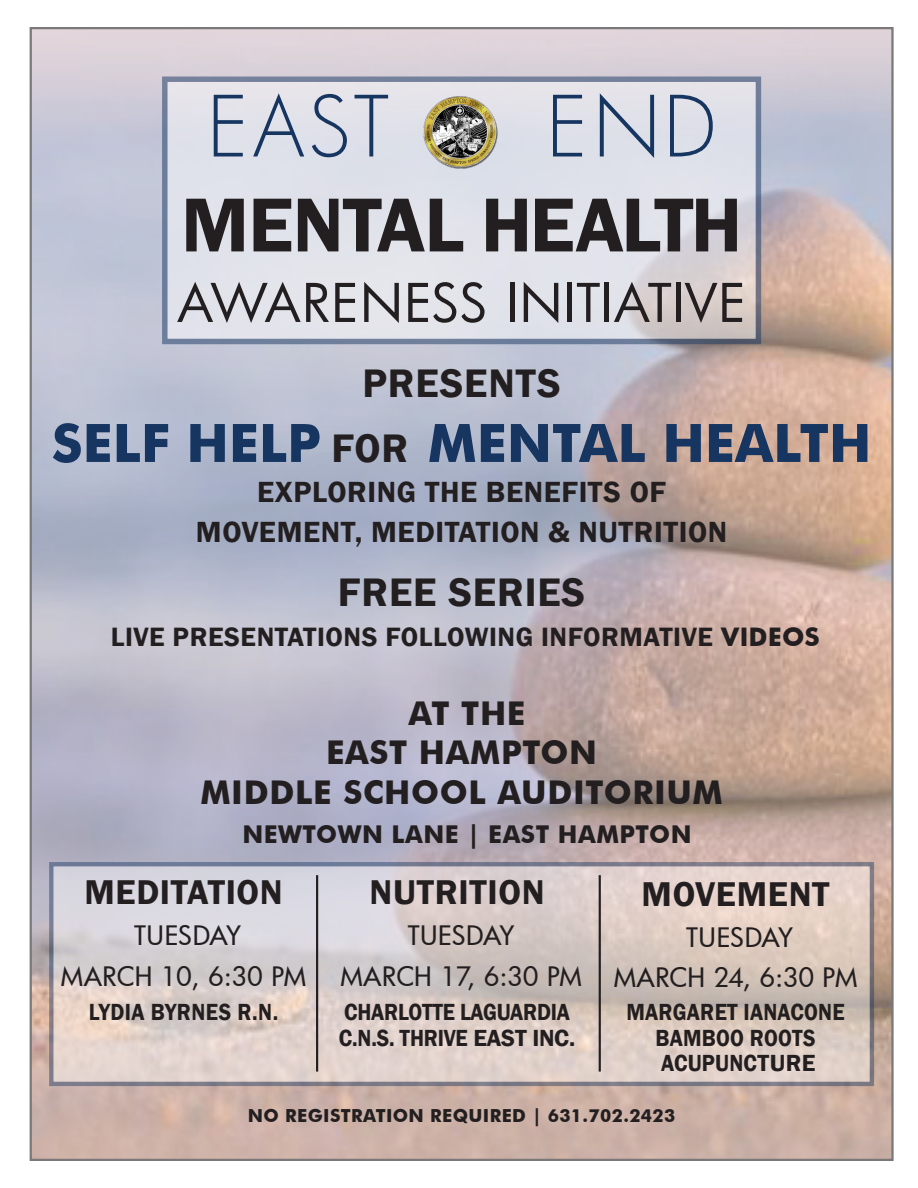
<style>
.page{position:relative;width:918px;height:1188px;background:#fff}
.page>*{position:absolute;margin:0;border:0;box-sizing:border-box;transform-origin:0 0}
.t1{font:300 81.9px "Futura";letter-spacing:.035em;color:#163560}
.t2{font:600 79.05px "Franklin Gothic";letter-spacing:-.02em;color:#231f20}
.t3{font:700 53.1px "Futura BT";color:#163560}
.t4{font:51.9px "Futura";letter-spacing:.01em;color:#231f20}
.t5{font:600 40.95px "Franklin Gothic";letter-spacing:.02em;color:#231f20}
.t6{font:600 35.4px "Franklin Gothic";letter-spacing:.02em;color:#231f20}
.t7{font:700 32.7px/39.3px "Futura BT";letter-spacing:.02em;color:#231f20;text-align:center}
.t8{font:600 30px "Franklin Gothic";letter-spacing:.02em;color:#231f20}
.t9{font:600 27.3px "Franklin Gothic";letter-spacing:.02em;color:#231f20}
.t10{font:500 26.25px/40.8px "Futura";letter-spacing:.02em;color:#231f20;text-align:center}
.t11{font:700 24.6px "Futura BT";letter-spacing:.02em;color:#231f20}
.t12{font:600 24px/25.5px "Franklin Gothic";letter-spacing:.01em;color:#231f20;text-align:center;scale:.9 1}
.t13{font:600 24px/25.5px "Franklin Gothic";letter-spacing:-.01em;color:#231f20;scale:.9 1}
.t14{font:700 18px "Futura BT";letter-spacing:.02em;color:#231f20}
.s1{font-family:"Franklin Gothic";font-weight:600;font-size:40.95px;color:#231f20}
.s2{font-family:"Futura";font-weight:700;font-size:24.6px}
</style>
<div class="page">
<img style="left:33px;top:30px;width:858px;height:1128px">
<svg style="left:162px;top:76px;width:599px;height:268px;background:#d9dae2"></svg>
<svg style="left:49px;top:862px;width:825px;height:224px;background:#d5c9c6"></svg>
<hr style="left:316px;top:875px;width:2px;height:197px;background:#231f20">
<hr style="left:599px;top:875px;width:2px;height:197px;background:#231f20">
<img style="left:419px;top:90px;width:81px;height:81px">
<p class="t1" style="left:207px;top:71px;width:184px">EAST</p>
<p class="t1" style="left:546px;top:71px;width:172px">END</p>
<p class="t2" style="left:181px;top:176px;width:563px">MENTAL HEALTH</p>
<p class="t4" style="left:177px;top:268px;width:570px">AWARENESS INITIATIVE</p>
<p class="t5" style="left:362px;top:358px;width:200px">PRESENTS</p>
<p class="t3" style="left:52px;top:411px;width:821px">SELF HELP <span class="s1">FOR</span> MENTAL HEALTH</p>
<p class="t8" style="left:257px;top:474px;width:411px">EXPLORING THE BENEFITS OF</p>
<p class="t8" style="left:196px;top:514px;width:533px">MOVEMENT, MEDITATION &amp; NUTRITION</p>
<p class="t5" style="left:338px;top:567px;width:249px">FREE SERIES</p>
<p class="t9" style="left:111px;top:620px;width:711px">LIVE PRESENTATIONS FOLLOWING INFORMATIVE <span class="s2">VIDEOS</span></p>
<p class="t7" style="left:409px;top:693px;width:118px">AT THE</p>
<p class="t7" style="left:200px;top:733px;width:524px">EAST HAMPTON<br>MIDDLE SCHOOL AUDITORIUM</p>
<p class="t11" style="left:242px;top:819px;width:451px">NEWTOWN LANE | EAST HAMPTON</p>
<p class="t6" style="left:642px;top:872px;width:189px">MOVEMENT</p>
<p class="t10" style="left:614px;top:916px;width:245px">TUESDAY<br>MARCH 24, 6:30 PM</p>
<p class="t12" style="left:626px;top:1000px;width:244px">MARGARET IANACONE<br>BAMBOO ROOTS<br>ACUPUNCTURE</p>
<p class="t6" style="left:84px;top:871px;width:200px">MEDITATION</p>
<p class="t10" style="left:61px;top:915px;width:247px">TUESDAY<br>MARCH 10, 6:30 PM</p>
<p class="t12" style="left:89px;top:1000px;width:212px">LYDIA BYRNES R.N.</p>
<p class="t6" style="left:369px;top:871px;width:177px">NUTRITION</p>
<p class="t10" style="left:340px;top:915px;width:243px">TUESDAY<br>MARCH 17, 6:30 PM</p>
<p class="t13" style="left:339px;top:1000px;width:264px">CHARLOTTE LAGUARDIA<br>C.N.S. THRIVE EAST INC.</p>
<p class="t14" style="left:248px;top:1104px;width:429px">NO REGISTRATION REQUIRED | 631.702.2423</p>
</div>
